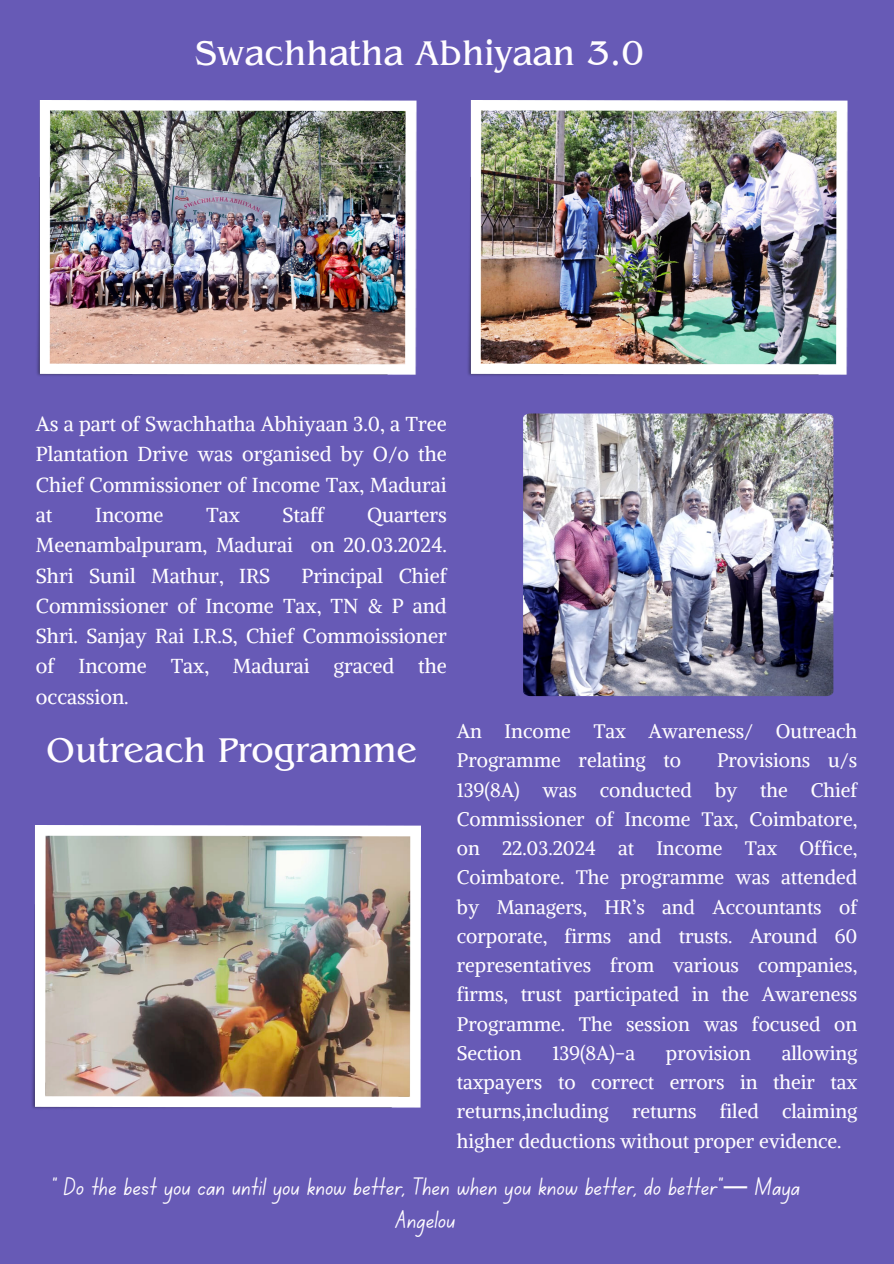
<style>
.page{position:relative;width:894px;height:1264px;background:#fff}
.page>*{position:absolute;margin:0;border:0;box-sizing:border-box;transform-origin:0 0}
.t1{font:36px "Benguiat Pro ITC";color:#fffdff}
.t2{font:25.5px/33.8px "Canva School Font";color:#fffdff;text-align:center}
.t3{font:20.25px/30.3px "Alike";color:#fffdff;text-align:justify}
.t4{font:19.5px/29.2px "Alike";color:#fffdff;text-align:justify}
.s1{font-family:"Noto Sans Gurmukhi"}
</style>
<div class="page">
<div style="left:0;top:0;width:893px;height:1263px;background:#675ab6"></div>
<img style="left:37px;top:100px;width:379px;height:276px">
<img style="left:468px;top:100px;width:378px;height:276px">
<img style="left:523px;top:413px;width:310px;height:283px">
<img style="left:32px;top:825px;width:389px;height:284px">
<p class="t1" style="left:195px;top:40px;width:451px">Swachhatha Abhiyaan 3.0</p>
<p class="t3" style="left:36px;top:408px;width:412px">As a part of Swachhatha Abhiyaan 3.0, a Tree Plantation Drive was organised by O/o the Chief Commissioner of Income Tax, Madurai at</p>
<p class="t3" style="left:95px;top:499px;width:70px">Income</p>
<p class="t3" style="left:206px;top:499px;width:35px">Tax</p>
<p class="t3" style="left:282px;top:499px;width:43px">Staff</p>
<p class="t3" style="left:36px;top:499px;width:412px;text-indent:331px">Quarters Meenambalpuram, Madurai on 20.03.2024.<br>Shri Sunil Mathur, IRS</p>
<p class="t3" style="left:36px;top:560px;width:412px;text-indent:265px">Principal Chief Commissioner of Income Tax, TN &amp; P and Shri. Sanjay Rai I.R.S, Chief Commoissioner of Income Tax, Madurai graced the occassion.</p>
<p class="t1" style="left:46px;top:737px;width:372px">Outreach Programme</p>
<h1 class="t4" style="left:457px;top:716px;width:402px">An Income Tax Awareness/ Outreach<br>Programme relating to</h1>
<h1 class="t4" style="left:457px;top:745px;width:402px;text-indent:260px">Provisions u/s 139(8A) was conducted by the Chief Commissioner of Income Tax, Coimbatore, on 22.03.2024 at Income Tax Office, Coimbatore. The programme was attended by Managers, HR’s and Accountants of corporate, firms and trusts. Around 60 representatives from various companies, firms, trust participated in the Awareness Programme. The session was focused on Section</h1>
<h1 class="t4" style="left:552px;top:1038px;width:84px">139(8A)-a</h1>
<h1 class="t4" style="left:665px;top:1038px;width:86px">provision</h1>
<h1 class="t4" style="left:457px;top:1038px;width:402px;text-indent:325px">allowing taxpayers to correct errors in their tax returns,including returns filed claiming higher deductions without proper evidence.</h1>
<p class="t2" style="left:51px;top:1172px;width:750px">" Do the best you can until you know better, Then when you know better, do better”<span class="s1">—</span> Maya<br>Angelou</p>
</div>
